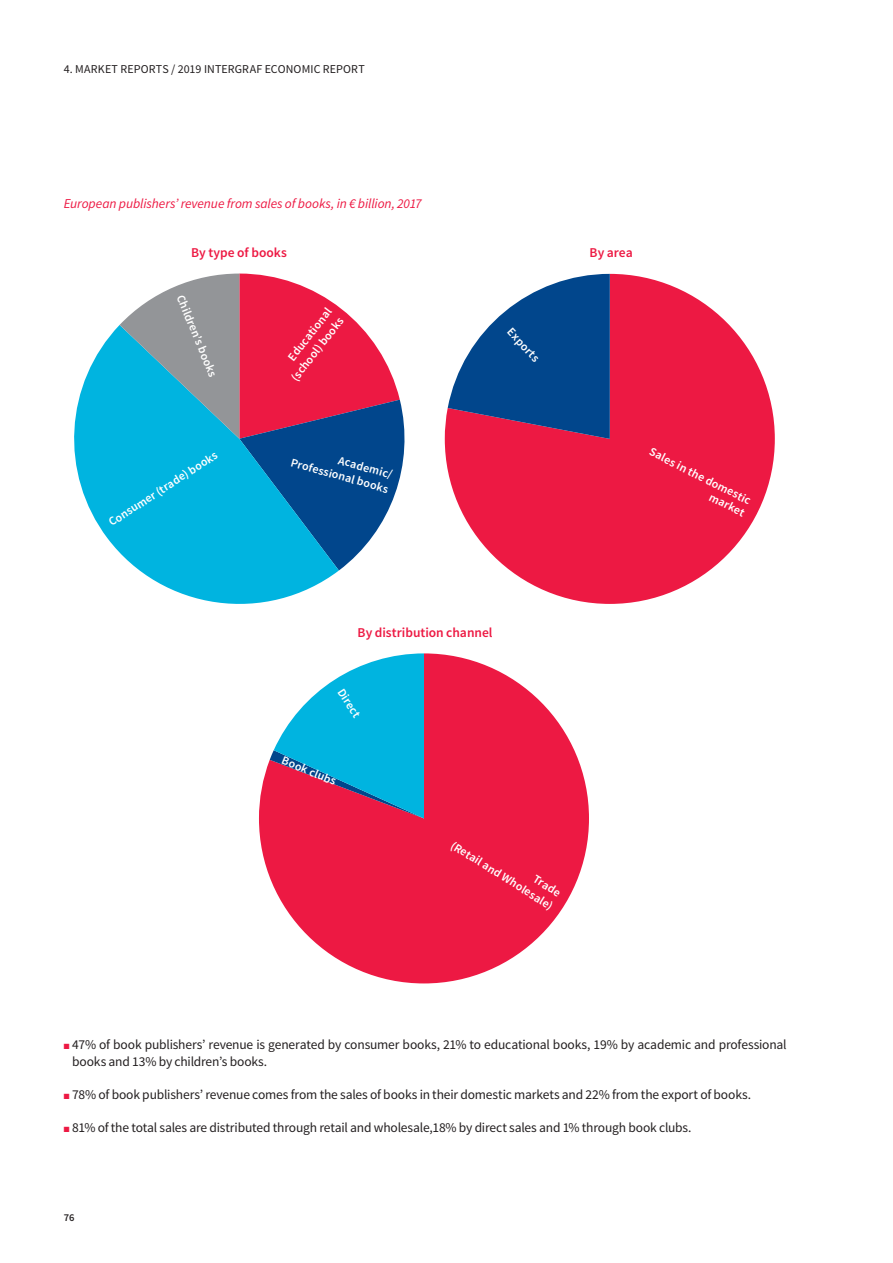
<style>
.page{position:relative;width:893px;height:1263px;background:#fff}
.page>*{position:absolute;margin:0;border:0;box-sizing:border-box;transform-origin:0 0}
.t1{font:13.5px/16.5px "Source Sans Pro";letter-spacing:-.01em;color:#231f20}
.t2{font:italic 13.5px "Source Sans Pro";letter-spacing:-.005em;color:#ed1943}
.t3{font:600 13.5px "Source Sans Pro";color:#ed1943}
.t4{font:600 12px/15px "Source Sans Pro";color:#fff;text-align:right}
.t5{font:12px "Source Sans Pro";letter-spacing:.01em;color:#231f20}
.t6{font:600 10.5px "Source Sans Pro";color:#231f20}
.s1{color:#ed1943}
</style>
<div class="page">
<svg style="left:259px;top:653px;width:330px;height:330px;fill:#ed1943"></svg>
<svg style="left:270px;top:653px;width:154px;height:165px"></svg>
<svg style="left:74px;top:325px;width:265px;height:279px;fill:#00b4e0"></svg>
<svg style="left:120px;top:274px;width:285px;height:296px;background:#6583a8"></svg>
<svg style="left:445px;top:274px;width:330px;height:330px;fill:#ed1943"></svg>
<svg style="left:448px;top:274px;width:162px;height:165px"></svg>
<p class="t5" style="left:64px;top:61px;width:302px">4. MARKET REPORTS / 2019 INTERGRAF ECONOMIC REPORT</p>
<p class="t2" style="left:64px;top:195px;width:359px">European publishers’ revenue from sales of books, in € billion, 2017</p>
<p class="t3" style="left:191px;top:244px;width:97px">By type of books</p>
<p class="t4" style="left:187px;top:292px;width:90px;rotate:68deg">Children’s books</p>
<p class="t4" style="left:106px;top:517px;width:129px;rotate:-33deg">Consumer (trade) books</p>
<p class="t4" style="left:276px;top:366px;width:79px;rotate:-52deg">Educational (school) books</p>
<p class="t4" style="left:341px;top:453px;width:57px;rotate:16deg">Academic/</p>
<p class="t4" style="left:293px;top:455px;width:102px;rotate:16deg">Professional books</p>
<p class="t4" style="left:515px;top:325px;width:43px;rotate:47deg">Exports</p>
<p class="t3" style="left:590px;top:244px;width:45px">By area</p>
<p class="t4" style="left:653px;top:445px;width:113px;line-height:13.4px;rotate:27deg">Sales in the domestic market</p>
<p class="t3" style="left:358px;top:624px;width:137px">By distribution channel</p>
<p class="t4" style="left:346px;top:686px;width:34px;rotate:57deg">Direct</p>
<p class="t4" style="left:285px;top:753px;width:59px;rotate:23deg">Book clubs</p>
<p class="t4" style="left:464px;top:825px;width:119px;rotate:32deg">Trade<br>(Retail and Wholesale)</p>
<p class="t1" style="left:72px;top:1037px;width:716px;text-indent:-8px"><span class="s1">■</span> 47% of book publishers’ revenue is generated by consumer books, 21% to educational books, 19% by academic and professional books and 13% by children’s books.</p>
<p class="t1" style="left:64px;top:1086px;width:689px"><span class="s1">■</span> 78% of book publishers’ revenue comes from the sales of books in their domestic markets and 22% from the export of books.</p>
<p class="t1" style="left:64px;top:1119px;width:629px"><span class="s1">■</span> 81% of the total sales are distributed through retail and wholesale,18% by direct sales and 1% through book clubs.</p>
<p class="t6" style="left:64px;top:1211px;width:12px">76</p>
</div>
